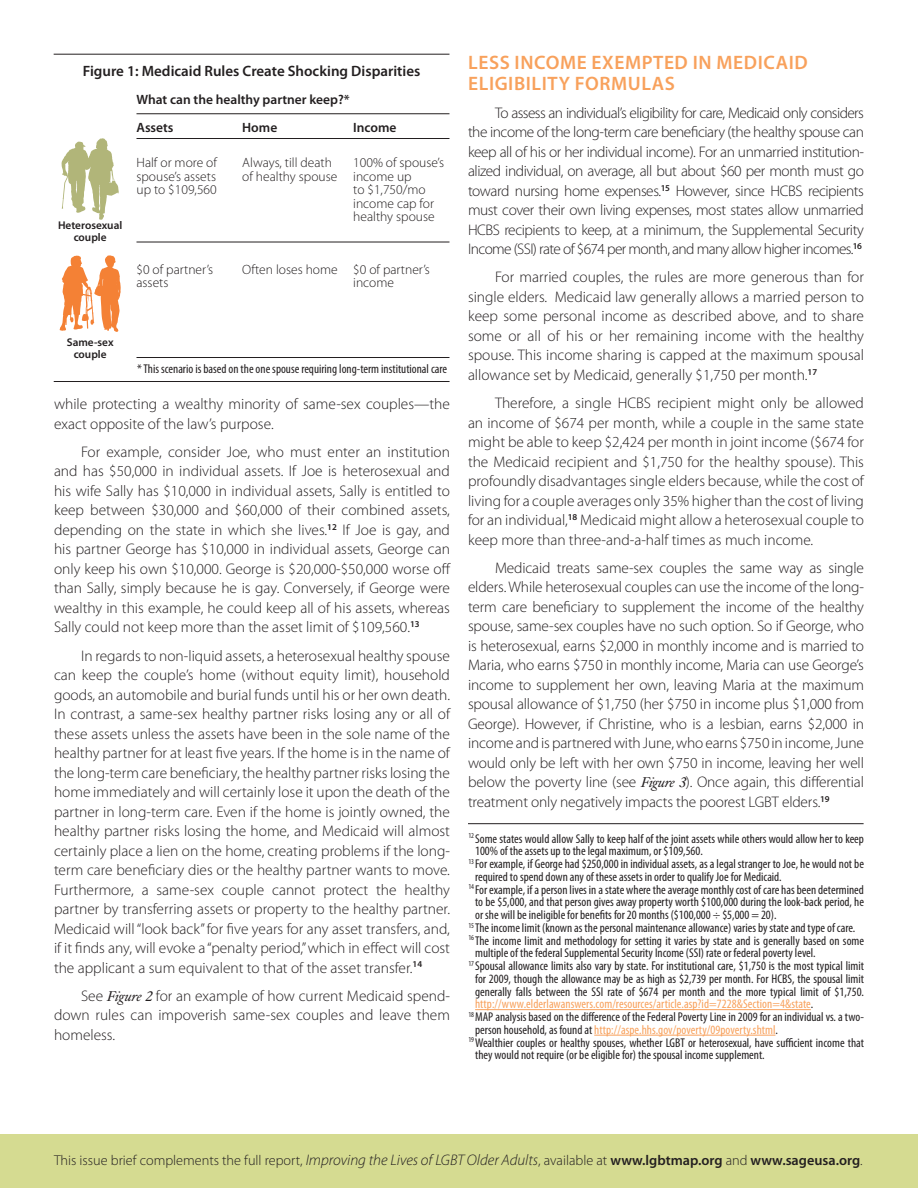
<style>
.page{position:relative;width:918px;height:1188px;background:#fff}
.page>*{position:absolute;margin:0;border:0;box-sizing:border-box;transform-origin:0 0}
.Body{font:600 19.5px/21px "Myriad Pro";letter-spacing:.03em;color:#f8a15c}
.Body-2{font:300 15.3px/19.5px "Myriad Pro";color:#231f20;text-align:justify}
.t1{font:600 15px "Myriad Pro";color:#231f20}
.t2{font:300 14.25px "Myriad Pro";color:#231f20}
.t3{font:300 13.5px/13.5px "Myriad Pro";color:#231f20}
.t4{font:600 13.5px "Myriad Pro";color:#231f20}
.t5{font:condensed 12.75px/12.8px "Myriad Pro";color:#231f20}
.t6{font:600 11.25px/12px "Myriad Pro";color:#231f20;text-align:center}
.s1{font-family:"Caslon Book BE";font-weight:400;font-style:italic;font-size:13.8px}
.s2{color:#f8a15c}
.s3{font-style:italic;font-size:15.3px}
.s4{font-weight:600}
</style>
<div class="page">
<div style="left:0;top:1134px;width:918px;height:54px;background:#d5db91"></div>
<hr style="left:54px;top:54px;width:395px;height:1px;background:#231f20">
<hr style="left:54px;top:381px;width:396px;height:1px;background:#231f20">
<svg style="left:60px;top:255px;width:61px;height:77px"></svg>
<svg style="left:62px;top:138px;width:57px;height:82px"></svg>
<hr style="left:136px;top:114px;width:313px;height:1px;background:#231f20">
<hr style="left:136px;top:242px;width:313px;height:1px;background:#231f20">
<hr style="left:136px;top:138px;width:313px;height:1px;background:#231f20">
<hr style="left:136px;top:357px;width:313px;height:1px;background:#231f20">
<hr style="left:475px;top:1009px;width:336px;height:1px;background:#f8a15c">
<hr style="left:594px;top:1035px;width:181px;height:1px;background:#f8a15c">
<hr style="left:468px;top:823px;width:396px;height:1px;background:#231f20">
<p class="t1" style="left:83px;top:62px;width:339px">Figure 1: Medicaid Rules Create Shocking Disparities</p>
<p class="t6" style="left:58px;top:218px;width:66px">Heterosexual couple</p>
<p class="t4" style="left:136px;top:91px;width:215px">What can the healthy partner keep?*</p>
<p class="t4" style="left:136px;top:119px;width:39px">Assets</p>
<p class="t3" style="left:136px;top:156px;width:82px;text-align:justify">Half or more of spouse’s assets up to $109,560</p>
<p class="t4" style="left:242px;top:119px;width:37px">Home</p>
<p class="t3" style="left:242px;top:156px;width:97px">Always, till death of healthy spouse</p>
<p class="t4" style="left:353px;top:119px;width:45px">Income</p>
<p class="t3" style="left:353px;top:156px;width:93px">100% of spouse’s income up<br>to $1,750/mo income cap for healthy spouse</p>
<p class="t3" style="left:353px;top:263px;width:78px">$0 of partner’s income</p>
<p class="t3" style="left:136px;top:263px;width:78px">$0 of partner’s assets</p>
<p class="t3" style="left:242px;top:263px;width:97px">Often loses home</p>
<p class="t6" style="left:67px;top:335px;width:48px">Same-sex couple</p>
<p class="t5" style="left:137px;top:362px;width:311px">* This scenario is based on the one spouse requiring long-term institutional care</p>
<p class="Body-2" style="left:54px;top:395px;width:397px">while protecting a wealthy minority of same-sex couples—the exact opposite of the law’s purpose.</p>
<p class="Body-2" style="left:54px;top:442px;width:398px;text-indent:27px">For example, consider Joe, who must enter an institution and has $50,000 in individual assets. If Joe is heterosexual and his wife Sally has $10,000 in individual assets, Sally is entitled to keep between $30,000 and $60,000 of their combined assets, depending on the state in which she lives.<sup>12</sup> If Joe is gay, and his partner George has $10,000 in individual assets, George can only keep his own $10,000. George is $20,000-$50,000 worse off than Sally, simply because he is gay. Conversely, if George were wealthy in this example, he could keep all of his assets, whereas Sally could not keep more than the asset limit of $109,560.<sup>13</sup></p>
<p class="Body-2" style="left:54px;top:646px;width:398px;text-indent:27px">In regards to non-liquid assets, a heterosexual healthy spouse can keep the couple’s home (without equity limit), household goods, an automobile and burial funds until his or her own death.<br>In contrast, a same-sex healthy partner risks losing any or all of these assets unless the assets have been in the sole name of the healthy partner for at least five years. If the home is in the name of the long-term care beneficiary, the healthy partner risks losing the home immediately and will certainly lose it upon the death of the partner in long-term care. Even if the home is jointly owned, the healthy partner risks losing the home, and Medicaid will almost certainly place a lien on the home, creating problems if the long&shy;term care beneficiary dies or the healthy partner wants to move.<br>Furthermore, a same-sex couple cannot protect the healthy partner by transferring assets or property to the healthy partner.<br>Medicaid will “look back” for five years for any asset transfers, and, if it finds any, will evoke a “penalty period,” which in effect will cost the applicant a sum equivalent to that of the asset transfer.<sup>14</sup></p>
<p class="Body-2" style="left:54px;top:986px;width:398px;text-indent:27px">See <span class="s1">Figure 2</span> for an example of how current Medicaid spend&shy;down rules can impoverish same-sex couples and leave them homeless.</p>
<p class="Body" style="left:468px;top:51px;width:341px">LESS INCOME EXEMPTED IN MEDICAID<br>ELIGIBILITY FORMULAS</p>
<p class="Body-2" style="left:468px;top:103px;width:398px;text-indent:27px">To assess an individual’s eligibility for care, Medicaid only considers the income of the long-term care beneficiary (the healthy spouse can keep all of his or her individual income). For an unmarried institution&shy;alized individual, on average, all but about $60 per month must go toward nursing home expenses.<sup>15</sup> However, since HCBS recipients must cover their own living expenses, most states allow unmarried HCBS recipients to keep, at a minimum, the Supplemental Security Income (SSI) rate of $674 per month, and many allow higher incomes.<sup>16</sup></p>
<p class="Body-2" style="left:468px;top:268px;width:398px;text-indent:27px">For married couples, the rules are more generous than for single elders. Medicaid law generally allows a married person to keep some personal income as described above, and to share some or all of his or her remaining income with the healthy spouse. This income sharing is capped at the maximum spousal allowance set by Medicaid, generally $1,750 per month.<sup>17</sup></p>
<p class="Body-2" style="left:468px;top:393px;width:398px;text-indent:27px">Therefore, a single HCBS recipient might only be allowed an income of $674 per month, while a couple in the same state might be able to keep $2,424 per month in joint income ($674 for the Medicaid recipient and $1,750 for the healthy spouse). This profoundly disadvantages single elders because, while the cost of living for a couple averages only 35% higher than the cost of living for an individual,<sup>18</sup> Medicaid might allow a heterosexual couple to keep more than three-and-a-half times as much income.</p>
<p class="Body-2" style="left:468px;top:558px;width:398px;text-indent:27px">Medicaid treats same-sex couples the same way as single elders. While heterosexual couples can use the income of the long&shy;term care beneficiary to supplement the income of the healthy spouse, same-sex couples have no such option. So if George, who is heterosexual, earns $2,000 in monthly income and is married to Maria, who earns $750 in monthly income, Maria can use George’s income to supplement her own, leaving Maria at the maximum spousal allowance of $1,750 (her $750 in income plus $1,000 from George). However, if Christine, who is a lesbian, earns $2,000 in income and is partnered with June, who earns $750 in income, June would only be left with her own $750 in income, leaving her well below the poverty line (see <span class="s1">Figure 3</span>). Once again, this differential treatment only negatively impacts the poorest LGBT elders.<sup>19</sup></p>
<p class="t5" style="left:475px;top:832px;width:390px;text-indent:-7px"><sup>12</sup>Some states would allow Sally to keep half of the joint assets while others would allow her to keep<br>100% of the assets up to the legal maximum, or $109,560.</p>
<p class="t5" style="left:475px;top:857px;width:390px;text-indent:-7px"><sup>13</sup>For example, if George had $250,000 in individual assets, as a legal stranger to Joe, he would not be required to spend down any of these assets in order to qualify Joe for Medicaid.</p>
<p class="t5" style="left:475px;top:883px;width:390px;text-align:justify;text-indent:-7px"><sup>14</sup>For example, if a person lives in a state where the average monthly cost of care has been determined to be $5,000, and that person gives away property worth $100,000 during the look-back period, he or she will be ineligible for benefits for 20 months ($100,000 ÷ $5,000 = 20).</p>
<p class="t5" style="left:468px;top:921px;width:389px"><sup>15</sup>The income limit (known as the personal maintenance allowance) varies by state and type of care.</p>
<p class="t5" style="left:475px;top:934px;width:390px;text-indent:-7px"><sup>16</sup>The income limit and methodology for setting it varies by state and is generally based on some multiple of the federal Supplemental Security Income (SSI) rate or federal poverty level.</p>
<p class="t5" style="left:475px;top:959px;width:390px;text-align:justify;text-indent:-7px"><sup>17</sup>Spousal allowance limits also vary by state. For institutional care, $1,750 is the most typical limit for 2009, though the allowance may be as high as $2,739 per month. For HCBS, the spousal limit generally falls between the SSI rate of $674 per month and the more typical limit of $1,750. <span class="s2">http://www.elderlawanswers.com/resources/article.asp?id=7228&amp;Section=4&amp;state</span>.</p>
<p class="t5" style="left:475px;top:1010px;width:390px;text-indent:-7px"><sup>18</sup>MAP analysis based on the difference of the Federal Poverty Line in 2009 for an individual vs. a two&shy;person household, as found at <span class="s2">http://aspe.hhs.gov/poverty/09poverty.shtml</span>.</p>
<p class="t5" style="left:475px;top:1036px;width:390px;text-indent:-7px"><sup>19</sup>Wealthier couples or healthy spouses, whether LGBT or heterosexual, have sufficient income that they would not require (or be eligible for) the spousal income supplement.</p>
<p class="t2" style="left:54px;top:1153px;width:810px">This issue brief complements the full report, <span class="s3">Improving the Lives of LGBT Older Adults</span>, available at <span class="s4">www.lgbtmap.org</span> and <span class="s4">www.sageusa.org</span>.</p>
</div>
